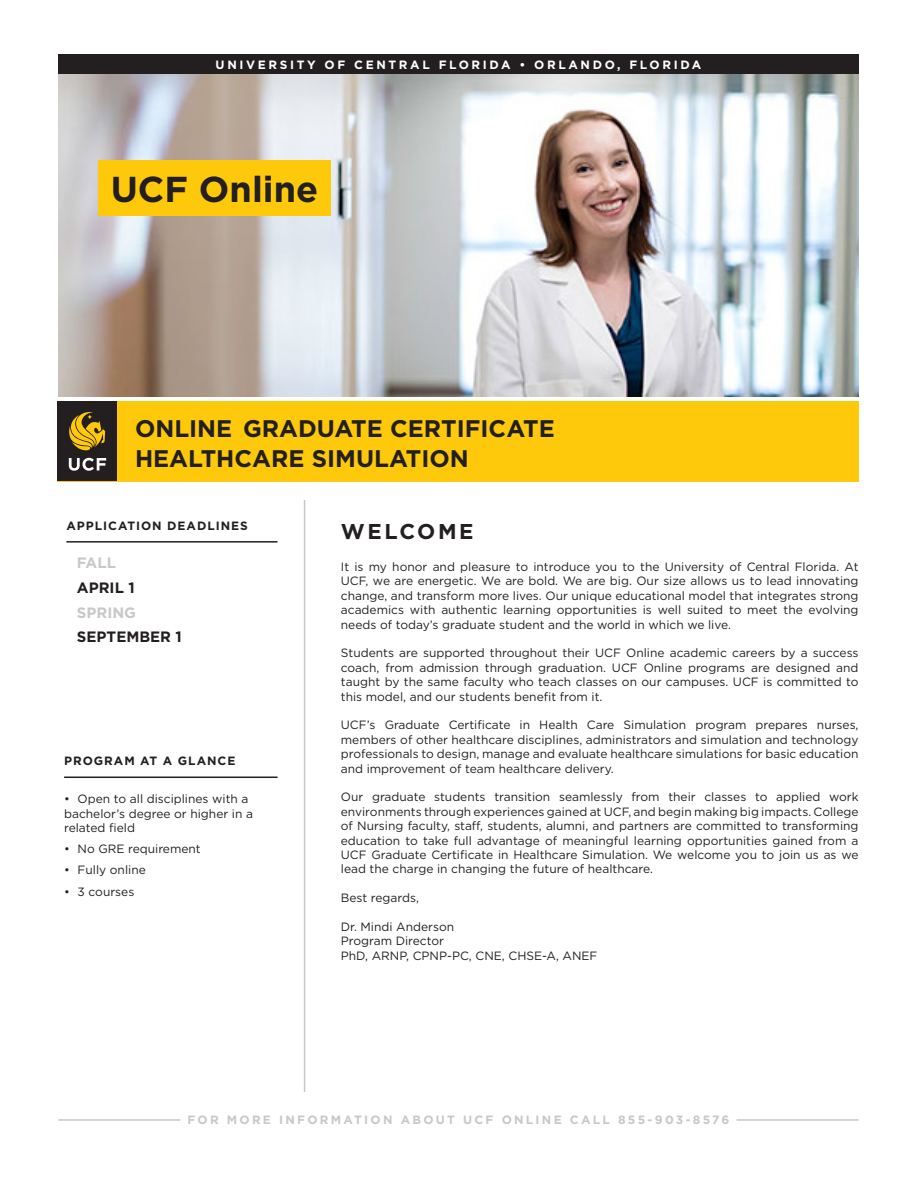
<style>
.page{position:relative;width:918px;height:1188px;background:#fff}
.page>*{position:absolute;margin:0;border:0;box-sizing:border-box;transform-origin:0 0}
.t1{font:700 36px "Gotham";color:#231f20}
.Degree_Name{font:700 24px "Gotham";color:#231f20}
.t2{font:700 21.45px "Gotham";letter-spacing:.12em;color:#231f20}
.t3{font:700 15px "Gotham";color:#231f20}
.Deadlines{font:700 15px "Gotham";color:#c7c8ca}
.t4{font:12px/14.4px "Gotham";color:#231f20;text-align:justify}
.t5{font:700 12px "Gotham";letter-spacing:.19em;color:#c7c8ca}
.t6{font:700 12px "Gotham";letter-spacing:.22em;color:#fff}
.t7{font:700 12px "Gotham";letter-spacing:.08em;color:#231f20}
</style>
<div class="page">
<img style="left:58px;top:74px;width:801px;height:323px">
<div style="left:57px;top:401px;width:802px;height:81px;background:#fec80b"></div>
<div style="left:98px;top:161px;width:233px;height:55px;background:#fec80b"></div>
<div style="left:58px;top:54px;width:801px;height:20px;background:#231f20"></div>
<div style="left:57px;top:401px;width:60px;height:80px;background:#231f20"></div>
<svg style="left:69px;top:458px;width:37px;height:13px"></svg>
<svg style="left:69px;top:412px;width:36px;height:38px"></svg>
<hr style="left:304px;top:500px;width:1px;height:592px;background:#c7c8ca">
<hr style="left:58px;top:1119px;width:122px;height:2px;background:#c7c8ca">
<hr style="left:737px;top:1119px;width:122px;height:2px;background:#c7c8ca">
<hr style="left:64px;top:777px;width:214px;height:1px;background:#231f20">
<hr style="left:66px;top:541px;width:212px;height:2px;background:#231f20">
<p class="t6" style="left:216px;top:56px;width:487px">UNIVERSITY OF CENTRAL FLORIDA • ORLANDO, FLORIDA</p>
<p class="t1" style="left:111px;top:165px;width:209px">UCF Online</p>
<p class="Degree_Name" style="left:135px;top:412px;width:421px">ONLINE GRADUATE CERTIFICATE</p>
<p class="Degree_Name" style="left:135px;top:442px;width:335px">HEALTHCARE SIMULATION</p>
<p class="t7" style="left:66px;top:518px;width:183px">APPLICATION DEADLINES</p>
<p class="Deadlines" style="left:77px;top:553px;width:41px">FALL</p>
<p class="Deadlines" style="left:77px;top:602px;width:61px">SPRING</p>
<p class="t3" style="left:77px;top:577px;width:59px">APRIL 1</p>
<p class="t3" style="left:77px;top:627px;width:107px">SEPTEMBER 1</p>
<p class="t7" style="left:64px;top:753px;width:173px">PROGRAM AT A GLANCE</p>
<p class="t4" style="left:64px;top:792px;width:190px;text-align:left">• Open to all disciplines with a bachelor’s degree or higher in a related field</p>
<p class="t4" style="left:64px;top:842px;width:138px">• No GRE requirement</p>
<p class="t4" style="left:64px;top:863px;width:83px">• Fully online</p>
<p class="t4" style="left:64px;top:884px;width:72px">• 3 courses</p>
<p class="t2" style="left:341px;top:517px;width:134px">WELCOME</p>
<p class="t4" style="left:341px;top:559px;width:519px">It is my honor and pleasure to introduce you to the University of Central Florida. At UCF, we are energetic. We are bold. We are big. Our size allows us to lead innovating change, and transform more lives. Our unique educational model that integrates strong academics with authentic learning opportunities is well suited to meet the evolving needs of today’s graduate student and the world in which we live.</p>
<p class="t4" style="left:341px;top:646px;width:519px">Students are supported throughout their UCF Online academic careers by a success coach, from admission through graduation. UCF Online programs are designed and taught by the same faculty who teach classes on our campuses. UCF is committed to this model, and our students benefit from it.</p>
<p class="t4" style="left:341px;top:718px;width:519px">UCF’s Graduate Certificate in Health Care Simulation program prepares nurses, members of other healthcare disciplines, administrators and simulation and technology professionals to design, manage and evaluate healthcare simulations for basic education and improvement of team healthcare delivery.</p>
<p class="t4" style="left:341px;top:790px;width:519px">Our graduate students transition seamlessly from their classes to applied work environments through experiences gained at UCF, and begin making big impacts. College of Nursing faculty, staff, students, alumni, and partners are committed to transforming education to take full advantage of meaningful learning opportunities gained from a UCF Graduate Certificate in Healthcare Simulation. We welcome you to join us as we lead the charge in changing the future of healthcare.</p>
<p class="t4" style="left:341px;top:890px;width:80px">Best regards,</p>
<p class="t4" style="left:341px;top:919px;width:115px">Dr. Mindi Anderson</p>
<p class="t4" style="left:341px;top:934px;width:105px">Program Director</p>
<p class="t4" style="left:341px;top:948px;width:258px">PhD, ARNP, CPNP-PC, CNE, CHSE-A, ANEF</p>
<p class="t5" style="left:187px;top:1112px;width:544px">FOR MORE INFORMATION ABOUT UCF ONLINE CALL 855-903-8576</p>
</div>
